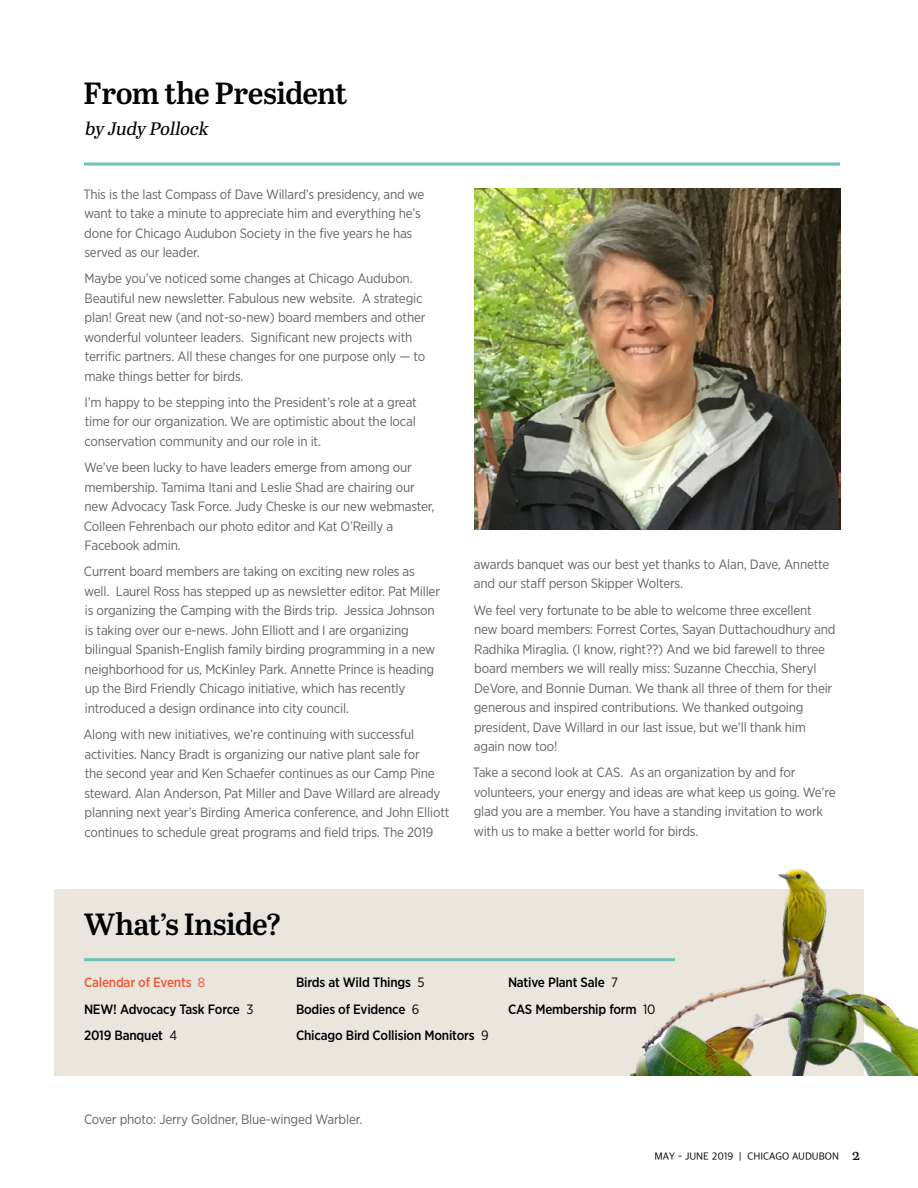
<style>
.page{position:relative;width:918px;height:1188px;background:#fff}
.page>*{position:absolute;margin:0;border:0;box-sizing:border-box;transform-origin:0 0}
.t1{font:600 30.6px "Abril Text";letter-spacing:-.02em;color:#000}
.t2{font:italic 18px "Abril Text";color:#000}
.t3{font:13.5px/19.5px "Gotham Narrow";letter-spacing:-.015em;color:#636466}
.t4{font:500 13.5px/26.2px "Gotham Narrow";letter-spacing:-.015em;color:#000}
.t5{font:10.5px "Apple SD Gothic Neo";color:#000}
.s1{color:#f15936}
.s2{font-weight:400;color:#f15936}
.s3{font-weight:400}
.s4{font-family:"Abril Text";font-size:15px}
</style>
<div class="page">
<div style="left:54px;top:889px;width:810px;height:186px;background:#eae5dd"></div>
<hr style="left:84px;top:163px;width:756px;height:3px;background:#71c1be">
<img style="left:630px;top:869px;width:288px;height:206px">
<img style="left:475px;top:188px;width:365px;height:342px">
<hr style="left:84px;top:958px;width:591px;height:3px;background:#71c1be">
<h1 class="t1" style="left:83px;top:71px;width:265px">From the President</h1>
<h2 class="t2" style="left:84px;top:115px;width:130px">by Judy Pollock</h2>
<p class="t3" style="left:83px;top:184px;width:343px">This is the last Compass of Dave Willard’s presidency, and we want to take a minute to appreciate him and everything he’s done for Chicago Audubon Society in the five years he has served as our leader.</p>
<p class="t3" style="left:84px;top:268px;width:343px">Maybe you’ve noticed some changes at Chicago Audubon.<br>Beautiful new newsletter. Fabulous new website. A strategic plan! Great new (and not-so-new) board members and other wonderful volunteer leaders. Significant new projects with terrific partners. All these changes for one purpose only — to make things better for birds.</p>
<p class="t3" style="left:84px;top:392px;width:334px;text-align:justify">I’m happy to be stepping into the President’s role at a great time for our organization. We are optimistic about the local conservation community and our role in it.</p>
<p class="t3" style="left:84px;top:457px;width:352px">We’ve been lucky to have leaders emerge from among our membership. Tamima Itani and Leslie Shad are chairing our new Advocacy Task Force. Judy Cheske is our new webmaster, Colleen Fehrenbach our photo editor and Kat O’Reilly a Facebook admin.</p>
<p class="t3" style="left:84px;top:562px;width:358px">Current board members are taking on exciting new roles as well. Laurel Ross has stepped up as newsletter editor. Pat Miller is organizing the Camping with the Birds trip. Jessica Johnson is taking over our e-news. John Elliott and I are organizing bilingual Spanish-English family birding programming in a new neighborhood for us, McKinley Park. Annette Prince is heading up the Bird Friendly Chicago initiative, which has recently introduced a design ordinance into city council.</p>
<p class="t3" style="left:83px;top:724px;width:368px">Along with new initiatives, we’re continuing with successful activities. Nancy Bradt is organizing our native plant sale for<br>the second year and Ken Schaefer continues as our Camp Pine steward. Alan Anderson, Pat Miller and Dave Willard are already planning next year’s Birding America conference, and John Elliott continues to schedule great programs and field trips. The 2019</p>
<p class="t3" style="left:474px;top:554px;width:357px">awards banquet was our best yet thanks to Alan, Dave, Annette and our staff person Skipper Wolters.</p>
<p class="t3" style="left:474px;top:600px;width:363px">We feel very fortunate to be able to welcome three excellent new board members: Forrest Cortes, Sayan Duttachoudhury and Radhika Miraglia. (I know, right??) And we bid farewell to three board members we will really miss: Suzanne Checchia, Sheryl DeVore, and Bonnie Duman. We thank all three of them for their generous and inspired contributions. We thanked outgoing president, Dave Willard in our last issue, but we’ll thank him again now too!</p>
<p class="t3" style="left:473px;top:763px;width:364px">Take a second look at CAS. As an organization by and for volunteers, your energy and ideas are what keep us going. We’re glad you are a member. You have a standing invitation to work with us to make a better world for birds.</p>
<h1 class="t1" style="left:84px;top:902px;width:199px">What’s Inside?</h1>
<p class="t4" style="left:84px;top:969px;width:171px"><span class="s1">Calendar of Events</span> <span class="s2">8<br></span>NEW! Advocacy Task Force <span class="s3">3<br></span>2019 Banquet <span class="s3">4</span></p>
<p class="t4" style="left:296px;top:969px;width:194px">Birds at Wild Things <span class="s3">5<br></span>Bodies of Evidence <span class="s3">6<br></span>Chicago Bird Collision Monitors <span class="s3">9</span></p>
<p class="t4" style="left:508px;top:969px;width:149px">Native Plant Sale <span class="s3">7<br></span>CAS Membership form <span class="s3">10</span></p>
<p class="t3" style="left:84px;top:1109px;width:280px">Cover photo: Jerry Goldner, Blue-winged Warbler.</p>
<p class="t5" style="left:654px;top:1150px;width:207px">MAY - JUNE 2019 | CHICAGO AUDUBON <span class="s4">2</span></p>
</div>
